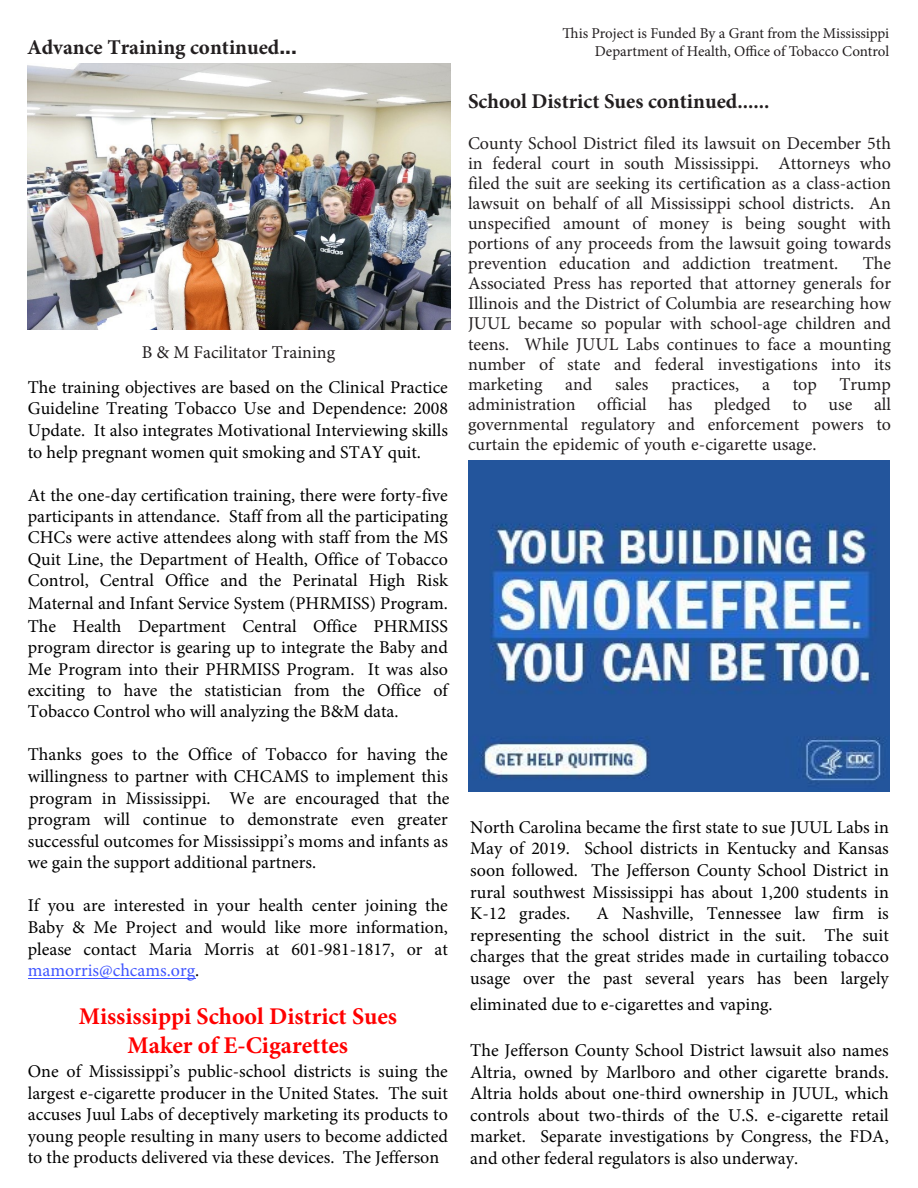
<style>
.page{position:relative;width:918px;height:1188px;background:#fff}
.page>*{position:absolute;margin:0;border:0;box-sizing:border-box;transform-origin:0 0}
.t1{font:700 24px/28.8px "Minion Pro";color:#f00;text-align:center}
.t2{font:700 21px "Minion Pro";color:#231f20}
.t3{font:18px/21.6px "Minion Pro";color:#000;text-align:justify}
.t4{font:18px/20.1px "Minion Pro";color:#231f20;text-align:justify}
.t5{font:15px "Minion Pro";letter-spacing:-.005em;color:#231f20}
.s1{font-family:"Helvetica Neue"}
.s2{color:#4055ff}
</style>
<div class="page">
<img style="left:27px;top:63px;width:423px;height:267px">
<hr style="left:28px;top:978px;width:167px;height:1px;background:#4055ff">
<img style="left:468px;top:461px;width:422px;height:330px">
<p class="t5" style="left:563px;top:23px;width:328px">This Project is Funded By a Grant from the Mississippi</p>
<p class="t2" style="left:27px;top:33px;width:271px">Advance Training continued<span class="s1">...</span></p>
<p class="t5" style="left:595px;top:41px;width:296px">Department of Health, Office of Tobacco Control</p>
<p class="t2" style="left:468px;top:86px;width:303px">School District Sues continued......</p>
<p class="t4" style="left:468px;top:133px;width:425px">County School District filed its lawsuit on December 5th in federal court in south Mississippi. Attorneys who filed the suit are seeking its certification as a class-action lawsuit on behalf of all Mississippi school districts. An unspecified amount of money is being sought with portions of any proceeds from the lawsuit going towards prevention education and addiction treatment.</p>
<p class="t4" style="left:468px;top:254px;width:425px;text-indent:395px">The Associated Press has reported that attorney generals for Illinois and the District of Columbia are researching how JUUL became so popular with school-age children and teens. While JUUL Labs continues to face a mounting number of state and federal investigations into its marketing</p>
<p class="t4" style="left:142px;top:342px;width:195px">B &amp; M Facilitator Training</p>
<p class="t3" style="left:28px;top:376px;width:422px">The training objectives are based on the Clinical Practice Guideline Treating Tobacco Use and Dependence: 2008<br>Update. It also integrates Motivational Interviewing skills to help pregnant women quit smoking and STAY quit.</p>
<p class="t3" style="left:28px;top:484px;width:422px">At the one-day certification training, there were forty-five participants in attendance. Staff from all the participating CHCs were active attendees along with staff from the MS Quit Line, the Department of Health, Office of Tobacco Control, Central Office and the Perinatal High Risk</p>
<p class="t3" style="left:28px;top:593px;width:422px">Maternal and Infant Service System (PHRMISS) Program.<br>The Health Department Central Office PHRMISS program director is gearing up to integrate the Baby and Me Program into their PHRMISS Program. It was also exciting to have the statistician from the Office of Tobacco Control who will analyzing the B&amp;M data.</p>
<p class="t3" style="left:28px;top:744px;width:423px">Thanks goes to the Office of Tobacco for having the willingness to partner with CHCAMS to implement this program in Mississippi. We are encouraged that the program will continue to demonstrate even greater successful outcomes for Mississippi’s moms and infants as we gain the support additional partners.</p>
<p class="t3" style="left:28px;top:895px;width:422px">If you are interested in your health center joining the Baby &amp; Me Project and would like more information, please contact Maria Morris at 601-981-1817, or at <span class="s2">mamorris@chcams.org</span>.</p>
<h1 class="t1" style="left:79px;top:1001px;width:320px">Mississippi School District Sues<br>Maker of E-Cigarettes</h1>
<p class="t3" style="left:28px;top:1061px;width:422px">One of Mississippi’s public-school districts is suing the largest e-cigarette producer in the United States. The suit accuses Juul Labs of deceptively marketing its products to young people resulting in many users to become addicted to the products delivered via these devices. The Jefferson</p>
<p class="t4" style="left:565px;top:374px;width:29px">and</p>
<p class="t4" style="left:615px;top:374px;width:35px">sales</p>
<p class="t4" style="left:671px;top:374px;width:69px">practices,</p>
<p class="t4" style="left:762px;top:374px;width:9px">a</p>
<p class="t4" style="left:793px;top:374px;width:26px">top</p>
<p class="t4" style="left:468px;top:374px;width:425px;text-indent:372px">Trump administration official has pledged to use all governmental regulatory and enforcement powers to curtain the epidemic of youth e-cigarette usage.</p>
<p class="t3" style="left:470px;top:816px;width:420px">North Carolina became the first state to sue JUUL Labs in May of 2019. School districts in Kentucky and Kansas soon followed. The Jefferson County School District in rural southwest Mississippi has about 1,200 students in K-12 grades.</p>
<p class="t3" style="left:470px;top:903px;width:420px;text-indent:126px">A Nashville, Tennessee law firm is representing the school district in the suit. The suit charges that the great strides made in curtailing tobacco usage over the past several years has been largely</p>
<p class="t3" style="left:470px;top:993px;width:304px">eliminated due to e-cigarettes and vaping.</p>
<p class="t3" style="left:470px;top:1040px;width:420px">The Jefferson County School District lawsuit also names Altria, owned by Marlboro and other cigarette brands.<br>Altria holds about one-third ownership in JUUL, which controls about two-thirds of the U.S. e-cigarette retail market. Separate investigations by Congress, the FDA, and other federal regulators is also underway.</p>
</div>
